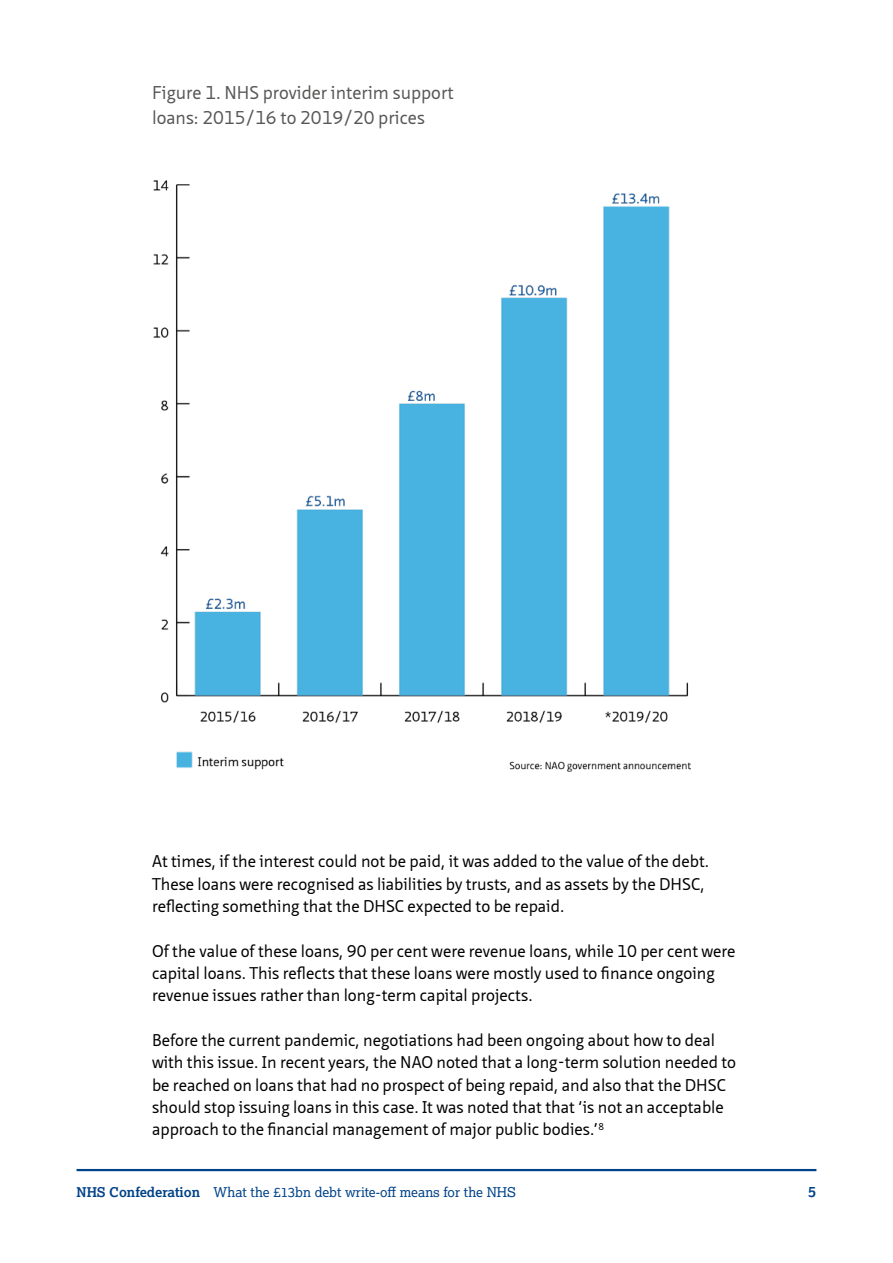
<style>
.page{position:relative;width:893px;height:1263px;background:#fff}
.page>*{position:absolute;margin:0;border:0;box-sizing:border-box;transform-origin:0 0}
.t1{font:18px/25.5px "Neue Sans";color:#575756}
.t2{font:16.5px/22.4px "Neue Sans";color:#000}
.t3{font:700 15px "Lexia";color:#004289}
.t4{font:13.5px "Lexia";color:#004289}
.s1{font-weight:700}
</style>
<div class="page">
<hr style="left:77px;top:1169px;width:739px;height:2px;background:#004289">
<img style="left:153px;top:180px;width:537px;height:591px">
<p class="t1" style="left:152px;top:80px;width:303px">Figure 1. NHS provider interim support loans: 2015/16 to 2019/20 prices</p>
<p class="t2" style="left:152px;top:851px;width:559px">At times, if the interest could not be paid, it was added to the value of the debt.<br>These loans were recognised as liabilities by trusts, and as assets by the DHSC, reflecting something that the DHSC expected to be repaid.</p>
<p class="t2" style="left:152px;top:940px;width:585px">Of the value of these loans, 90 per cent were revenue loans, while 10 per cent were capital loans. This reflects that these loans were mostly used to finance ongoing revenue issues rather than long-term capital projects.</p>
<p class="t2" style="left:152px;top:1029px;width:586px">Before the current pandemic, negotiations had been ongoing about how to deal with this issue. In recent years, the NAO noted that a long-term solution needed to be reached on loans that had no prospect of being repaid, and also that the DHSC should stop issuing loans in this case. It was noted that that ‘is not an acceptable approach to the financial management of major public bodies.’<sup>8</sup></p>
<p class="t4" style="left:77px;top:1183px;width:441px"><span class="s1">NHS Confederation</span> What the £13bn debt write-off means for the NHS</p>
<p class="t3" style="left:808px;top:1182px;width:10px">5</p>
</div>
